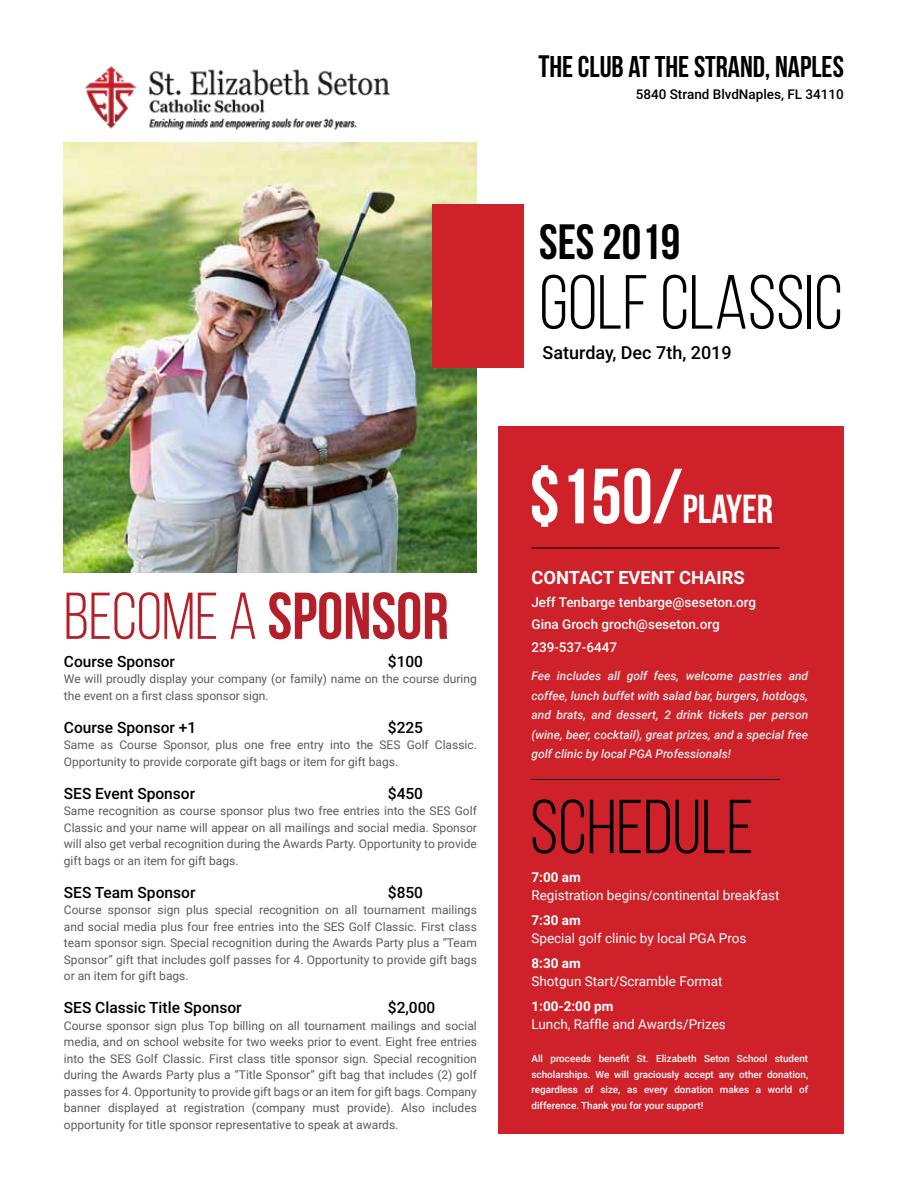
<style>
.page{position:relative;width:918px;height:1188px;background:#fff}
.page>*{position:absolute;margin:0;border:0;box-sizing:border-box;transform-origin:0 0}
.t1{font:76.5px "Bebas Neue";color:#000}
.t2{font:76.2px "Bebas Neue";color:#000}
.t3{font:66px "Bebas Neue";color:#b41f2a}
.t4{font:700 49.5px "Bebas Neue";color:#000}
.t5{font:700 40.5px "Bebas Neue";color:#fff}
.t6{font:30px "Bebas Neue";color:#000}
.t7{font:700 18.3px "Roboto";color:#fff}
.t8{font:500 18px "Roboto";color:#000}
.t9{font:500 15.45px "Roboto";color:#000}
.t10{font:13.5px "Roboto";color:#fff}
.t11{font:500 13.5px/22.5px "Roboto";color:#fff}
.t12{font:700 13.5px "Roboto";color:#fff}
.t13{font:500 13.5px "Roboto";color:#000}
.t14{font:12px/16.5px "Roboto";color:#5a5b5d;text-align:justify}
.t15{font:italic 500 12px/19.5px "Roboto";color:#ebebec;text-align:justify}
.t16{font:500 9.9px/15.5px "Roboto";color:#fff;text-align:justify}
.s1{font-style:inherit}
.s2{font-size:11.25px}
.s3{font-size:31.05px}
.s4{font-size:78px}
</style>
<div class="page">
<img style="left:64px;top:142px;width:413px;height:431px">
<img style="left:64px;top:66px;width:407px;height:82px">
<div style="left:432px;top:204px;width:92px;height:163px;background:#ce2129"></div>
<div style="left:499px;top:426px;width:345px;height:708px;background:#ce2129"></div>
<hr style="left:531px;top:548px;width:249px;height:1px;background:#000">
<hr style="left:531px;top:779px;width:249px;height:1px;background:#000">
<h3 class="t3" style="left:64px;top:581px;width:386px">BECOME A <span class="s1">SPONSOR</span></h3>
<p class="t9" style="left:64px;top:651px;width:113px">Course Sponsor</p>
<p class="t9" style="left:388px;top:651px;width:37px">$100</p>
<p class="t14" style="left:64px;top:670px;width:415px">We will proudly display your company (or family) name on the course during the event on a first class sponsor sign.</p>
<p class="t9" style="left:64px;top:717px;width:134px">Course Sponsor +1</p>
<p class="t9" style="left:388px;top:717px;width:37px">$225</p>
<p class="t14" style="left:64px;top:736px;width:415px">Same as Course Sponsor, plus one free entry into the SES Golf Classic.<br>Opportunity to provide corporate gift bags or item for gift bags.</p>
<p class="t9" style="left:64px;top:783px;width:133px">SES Event Sponsor</p>
<p class="t9" style="left:388px;top:783px;width:37px">$450</p>
<p class="t14" style="left:64px;top:802px;width:415px">Same recognition as course sponsor plus two free entries into the SES Golf Classic and your name will appear on all mailings and social media. Sponsor will also get verbal recognition during the Awards Party. Opportunity to provide gift bags or an item for gift bags.</p>
<p class="t9" style="left:64px;top:882px;width:133px">SES Team Sponsor</p>
<p class="t9" style="left:388px;top:882px;width:37px">$850</p>
<p class="t14" style="left:64px;top:901px;width:415px">Course sponsor sign plus special recognition on all tournament mailings and social media plus four free entries into the SES Golf Classic. First class team sponsor sign. Special recognition during the Awards Party plus a “Team Sponsor” gift that includes golf passes for 4. Opportunity to provide gift bags or an item for gift bags<span class="s2">.</span></p>
<p class="t9" style="left:64px;top:997px;width:179px">SES Classic Title Sponsor</p>
<p class="t9" style="left:388px;top:997px;width:49px">$2,000</p>
<p class="t14" style="left:64px;top:1017px;width:415px">Course sponsor sign plus Top billing on all tournament mailings and social media, and on school website for two weeks prior to event. Eight free entries into the SES Golf Classic. First class title sponsor sign. Special recognition during the Awards Party plus a “Title Sponsor” gift bag that includes (2) golf passes for 4. Opportunity to provide gift bags or an item for gift bags. Company banner displayed at registration (company must provide). Also includes opportunity for title sponsor representative to speak at awards.</p>
<h3 class="t6" style="left:538px;top:50px;width:307px"><span class="s3">T</span>HE CLUB AT THE STRAND, NAPLES</h3>
<p class="t13" style="left:636px;top:84px;width:210px">5840 Strand BlvdNaples, FL 34110</p>
<h3 class="t4" style="left:539px;top:215px;width:143px">SES 2019</h3>
<h1 class="t1" style="left:539px;top:261px;width:305px">GOLF CLASSIC</h1>
<h3 class="t8" style="left:543px;top:340px;width:191px">Saturday, Dec 7th, 2019</h3>
<h3 class="t5" style="left:529px;top:487px;width:245px"><span class="s4">$150/</span>PLAYER</h3>
<h3 class="t7" style="left:531px;top:565px;width:215px">CONTACT EVENT CHAIRS</h3>
<p class="t11" style="left:531px;top:590px;width:226px">Jeff Tenbarge tenbarge@seseton.org<br>Gina Groch groch@seseton.org<br>239-537-6447</p>
<p class="t15" style="left:531px;top:666px;width:278px">Fee includes all golf fees, welcome pastries and coffee, lunch buffet with salad bar, burgers, hotdogs, and brats, and dessert, 2 drink tickets per person (wine, beer, cocktail), great prizes, and a special free golf clinic by local PGA Professionals!</p>
<h2 class="t2" style="left:530px;top:786px;width:225px">SCHEDULE</h2>
<p class="t12" style="left:531px;top:868px;width:51px">7:00 am</p>
<p class="t10" style="left:531px;top:886px;width:250px">Registration begins/continental breakfast</p>
<p class="t12" style="left:531px;top:911px;width:51px">7:30 am</p>
<p class="t10" style="left:531px;top:929px;width:217px">Special golf clinic by local PGA Pros</p>
<p class="t12" style="left:531px;top:954px;width:51px">8:30 am</p>
<p class="t10" style="left:531px;top:972px;width:193px">Shotgun Start/Scramble Format</p>
<p class="t12" style="left:531px;top:997px;width:83px">1:00-2:00 pm</p>
<p class="t10" style="left:531px;top:1015px;width:196px">Lunch, Raffle and Awards/Prizes</p>
<p class="t16" style="left:531px;top:1051px;width:278px">All proceeds benefit St. Elizabeth Seton School student scholarships. We will graciously accept any other donation, regardless of size, as every donation makes a world of difference. Thank you for your support!</p>
</div>
